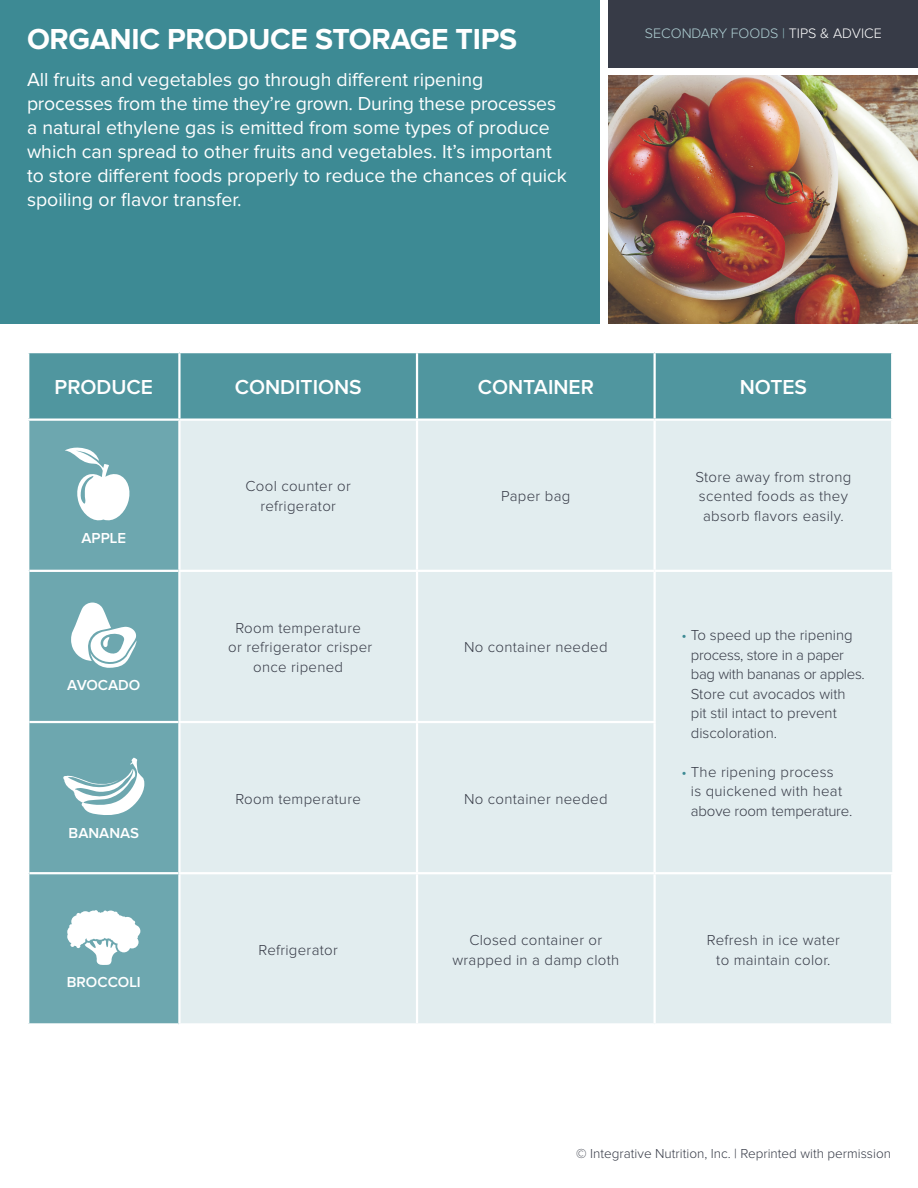
<style>
.page{position:relative;width:918px;height:1188px;background:#fff}
.page>*{position:absolute;margin:0;border:0;box-sizing:border-box;transform-origin:0 0}
.t1{font:700 30px "Proxima Nova";letter-spacing:-.01em;color:#fff}
.t2{font:600 21px "Proxima Nova";color:#fff}
.t3{font:19.5px/24px "Proxima Nova";color:#fff}
.t4{font:300 15px/19.5px "Proxima Nova";letter-spacing:.02em;color:#373b47;text-align:center}
.t5{font:300 15px/19.5px "Proxima Nova";color:#373b47}
.t6{font:600 15px "Proxima Nova";color:#fff}
.t7{font:300 14.25px "Proxima Nova";color:#afcfd3}
.t8{font:300 13.5px "Proxima Nova";color:#373b47}
.s1{color:#94bfc4}
.s2{color:#fff}
.s3{color:#3d8a94}
</style>
<div class="page">
<div style="left:0;top:0;width:599px;height:324px;background:#3d8a94"></div>
<div style="left:608px;top:0;width:310px;height:67px;background:#373b47"></div>
<img style="left:608px;top:76px;width:310px;height:248px">
<div style="left:29px;top:353px;width:862px;height:65px;background:#50969f"></div>
<div style="left:29px;top:421px;width:149px;height:602px;background:#6da7af"></div>
<div style="left:181px;top:421px;width:711px;height:602px;background:#e2edef"></div>
<hr style="left:416px;top:353px;width:2px;height:65px;background:#fff">
<hr style="left:654px;top:353px;width:2px;height:65px;background:#fff">
<hr style="left:416px;top:421px;width:2px;height:149px;background:#fff">
<hr style="left:178px;top:570px;width:239px;height:2px;background:#fff">
<hr style="left:178px;top:721px;width:239px;height:2px;background:#fff">
<hr style="left:178px;top:872px;width:239px;height:2px;background:#fff">
<hr style="left:416px;top:874px;width:2px;height:149px;background:#fff">
<hr style="left:29px;top:570px;width:149px;height:2px;background:#fff">
<hr style="left:29px;top:721px;width:149px;height:2px;background:#fff">
<hr style="left:29px;top:872px;width:149px;height:2px;background:#fff">
<hr style="left:178px;top:353px;width:3px;height:65px;background:#fff">
<hr style="left:417px;top:570px;width:238px;height:2px;background:#fff">
<hr style="left:416px;top:572px;width:2px;height:149px;background:#fff">
<hr style="left:654px;top:572px;width:2px;height:149px;background:#fff">
<hr style="left:417px;top:721px;width:239px;height:2px;background:#fff">
<hr style="left:416px;top:723px;width:2px;height:149px;background:#fff">
<hr style="left:654px;top:723px;width:2px;height:149px;background:#fff">
<hr style="left:417px;top:872px;width:238px;height:2px;background:#fff">
<hr style="left:654px;top:421px;width:2px;height:149px;background:#fff">
<hr style="left:891px;top:421px;width:2px;height:149px;background:#fff">
<hr style="left:655px;top:570px;width:238px;height:2px;background:#fff">
<hr style="left:655px;top:872px;width:238px;height:2px;background:#fff">
<hr style="left:654px;top:874px;width:2px;height:149px;background:#fff">
<hr style="left:891px;top:874px;width:2px;height:149px;background:#fff">
<svg style="left:65px;top:445px;width:67px;height:78px"></svg>
<svg style="left:71px;top:603px;width:66px;height:65px"></svg>
<svg style="left:63px;top:758px;width:81px;height:58px"></svg>
<svg style="left:67px;top:910px;width:73px;height:55px"></svg>
<h1 class="t1" style="left:27px;top:25px;width:492px">ORGANIC PRODUCE STORAGE TIPS</h1>
<p class="t3" style="left:27px;top:68px;width:541px">All fruits and vegetables go through different ripening processes from the time they’re grown. During these processes a natural ethylene gas is emitted from some types of produce which can spread to other fruits and vegetables. It’s important to store different foods properly to reduce the chances of quick spoiling or flavor transfer.</p>
<p class="t7" style="left:645px;top:27px;width:238px">SECONDARY FOODS <span class="s1">|</span> <span class="s2">TIPS &amp; ADVICE</span></p>
<h2 class="t2" style="left:55px;top:378px;width:100px">PRODUCE</h2>
<h2 class="t2" style="left:235px;top:378px;width:129px">CONDITIONS</h2>
<h2 class="t2" style="left:478px;top:378px;width:118px">CONTAINER</h2>
<h2 class="t2" style="left:740px;top:378px;width:69px">NOTES</h2>
<p class="t6" style="left:82px;top:531px;width:46px">APPLE</p>
<p class="t6" style="left:67px;top:678px;width:74px">AVOCADO</p>
<p class="t6" style="left:69px;top:826px;width:72px">BANANAS</p>
<p class="t6" style="left:67px;top:976px;width:76px">BROCCOLI</p>
<p class="t4" style="left:246px;top:477px;width:107px">Cool counter or refrigerator</p>
<p class="t4" style="left:501px;top:487px;width:71px">Paper bag</p>
<p class="t4" style="left:228px;top:619px;width:145px">Room temperature<br>or refrigerator crisper once ripened</p>
<p class="t4" style="left:464px;top:638px;width:145px">No container needed</p>
<p class="t4" style="left:236px;top:789px;width:127px">Room temperature</p>
<p class="t4" style="left:464px;top:789px;width:145px">No container needed</p>
<p class="t4" style="left:695px;top:468px;width:158px;text-align:left">Store away from strong scented foods as they absorb flavors easily.</p>
<p class="t5" style="left:691px;top:626px;width:176px;text-indent:-9px"><span class="s3">•</span> To speed up the ripening process, store in a paper bag with bananas or apples.<br>Store cut avocados with pit stil intact to prevent discoloration.</p>
<p class="t4" style="left:691px;top:763px;width:163px;text-align:left;text-indent:-9px"><span class="s3">•</span> The ripening process<br>is quickened with heat above room temperature.</p>
<p class="t4" style="left:259px;top:941px;width:81px">Refrigerator</p>
<p class="t4" style="left:452px;top:931px;width:168px">Closed container or wrapped in a damp cloth</p>
<p class="t4" style="left:707px;top:931px;width:134px">Refresh in ice water to maintain color.</p>
<p class="t8" style="left:576px;top:1148px;width:316px">© Integrative Nutrition, Inc. | Reprinted with permission</p>
</div>
